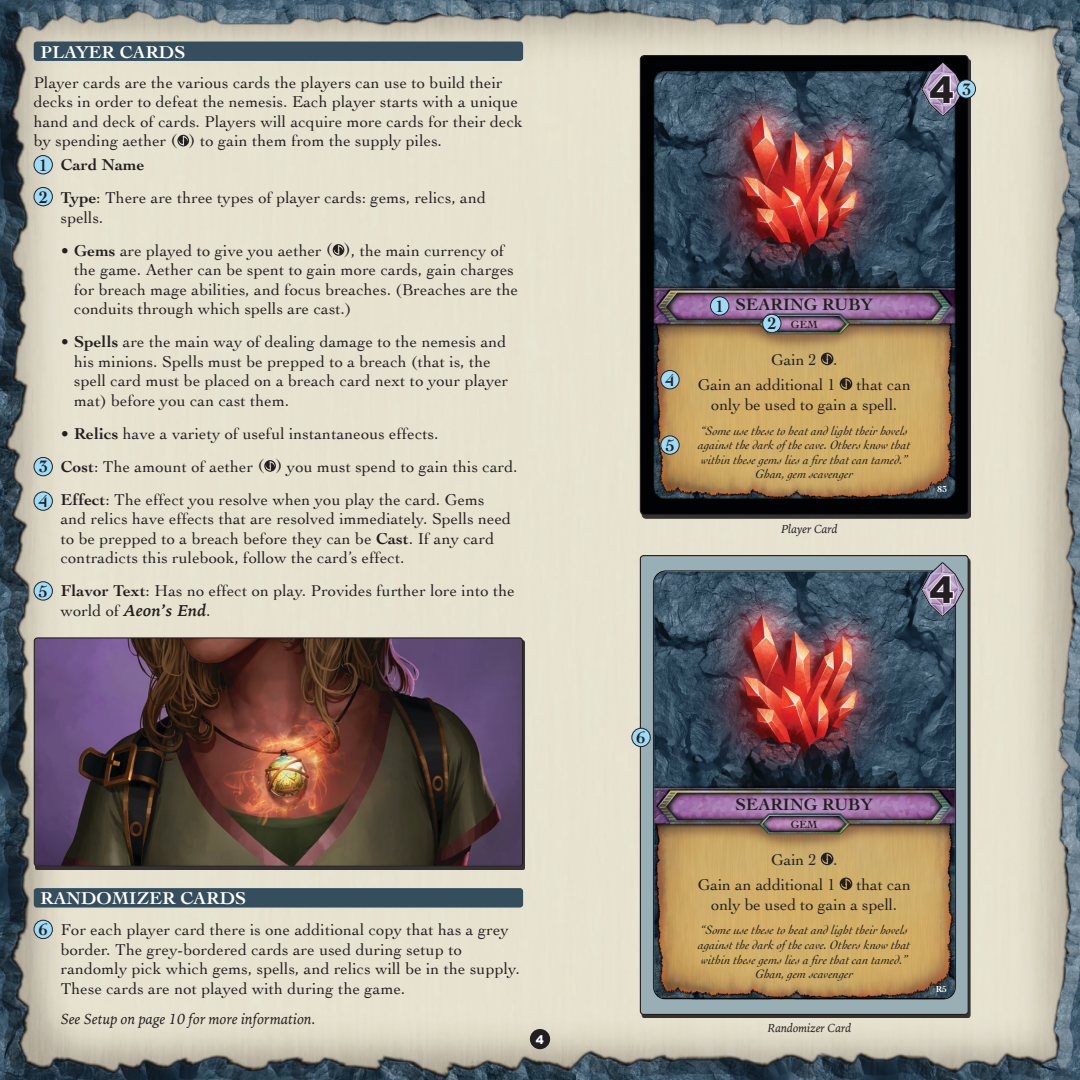
<style>
.page{position:relative;width:1080px;height:1080px;background:#fff}
.page>*{position:absolute;margin:0;border:0;box-sizing:border-box;transform-origin:0 0}
.t1{font:900 36.45px "Arial";color:#231f20}
.t2{font:700 18px "Cochin";letter-spacing:.01em;color:#fff}
.t3{font:700 17.4px/32px "Cochin";color:#231f20}
.t4{font:700 17.25px "Cochin";color:#231f20}
.t5{font:16.5px/19.5px "Cochin";letter-spacing:.01em;color:#231f20}
.t6{font:700 16.5px "Cochin";letter-spacing:.01em;color:#231f20}
.t7{font:16.35px/24.9px "Cochin";color:#231f20;text-align:right}
.t8{font:italic 15px "Iowan Old Style";color:#231f20}
.t9{font:italic 12.75px/14.5px "Cochin";color:#231f20;text-align:center}
.t10{font:italic 12px "Iowan Old Style";color:#231f20}
.t11{font:900 12px "Arial";color:#fff}
.t12{font:700 10.95px "Cochin";color:#231f20}
.t13{font:700 9.15px "Cochin";color:#fff}
.s1{font-weight:700}
.s2{font-family:"Iowan Old Style";font-weight:700;font-style:italic}
</style>
<div class="page">
<img style="left:0;top:0;width:1080px;height:1080px">
<div style="left:530px;top:1029px;width:20px;height:20px;background:#231f20;border-radius:50%"></div>
<svg style="left:177px;top:135px;width:12px;height:11px"></svg>
<svg style="left:333px;top:244px;width:11px;height:12px"></svg>
<svg style="left:264px;top:460px;width:12px;height:12px"></svg>
<div style="left:34px;top:156px;width:18px;height:18px;background:#9ddcf9;border-radius:50%"></div>
<div style="left:34px;top:155px;width:19px;height:19px;border:1px solid #231f20;border-radius:50%"></div>
<div style="left:34px;top:187px;width:18px;height:19px;background:#9ddcf9;border-radius:50%"></div>
<div style="left:34px;top:187px;width:19px;height:19px;border:1px solid #231f20;border-radius:50%"></div>
<div style="left:34px;top:457px;width:18px;height:19px;background:#9ddcf9;border-radius:50%"></div>
<div style="left:34px;top:457px;width:19px;height:19px;border:1px solid #231f20;border-radius:50%"></div>
<div style="left:34px;top:492px;width:18px;height:18px;background:#9ddcf9;border-radius:50%"></div>
<div style="left:34px;top:492px;width:19px;height:19px;border:1px solid #231f20;border-radius:50%"></div>
<div style="left:34px;top:582px;width:18px;height:18px;background:#9ddcf9;border-radius:50%"></div>
<div style="left:34px;top:581px;width:19px;height:19px;border:1px solid #231f20;border-radius:50%"></div>
<div style="left:34px;top:920px;width:18px;height:19px;background:#9ddcf9;border-radius:50%"></div>
<div style="left:34px;top:920px;width:19px;height:19px;border:1px solid #231f20;border-radius:50%"></div>
<img style="left:640px;top:556px;width:327px;height:458px">
<svg style="left:929px;top:574px;width:26px;height:30px"></svg>
<svg style="left:821px;top:853px;width:12px;height:12px"></svg>
<svg style="left:840px;top:878px;width:12px;height:12px"></svg>
<div style="left:640px;top:555px;width:329px;height:460px;border:1px solid #231f20;border-radius:3px"></div>
<div style="left:632px;top:728px;width:18px;height:19px;background:#9ddcf9;border-radius:50%"></div>
<div style="left:632px;top:728px;width:19px;height:19px;border:1px solid #231f20;border-radius:50%"></div>
<img style="left:642px;top:57px;width:325px;height:456px">
<svg style="left:929px;top:74px;width:26px;height:31px"></svg>
<svg style="left:821px;top:353px;width:12px;height:12px"></svg>
<svg style="left:840px;top:378px;width:12px;height:12px"></svg>
<div style="left:640px;top:55px;width:329px;height:460px;border:1px solid #231f20;border-radius:4px"></div>
<div style="left:710px;top:297px;width:19px;height:18px;background:#9ddcf9;border-radius:50%"></div>
<div style="left:710px;top:296px;width:19px;height:19px;border:1px solid #231f20;border-radius:50%"></div>
<div style="left:763px;top:314px;width:18px;height:19px;background:#9ddcf9;border-radius:50%"></div>
<div style="left:762px;top:314px;width:19px;height:19px;border:1px solid #231f20;border-radius:50%"></div>
<div style="left:957px;top:80px;width:19px;height:18px;background:#9ddcf9;border-radius:50%"></div>
<div style="left:957px;top:79px;width:19px;height:19px;border:1px solid #231f20;border-radius:50%"></div>
<div style="left:661px;top:370px;width:18px;height:19px;background:#9ddcf9;border-radius:50%"></div>
<div style="left:661px;top:370px;width:18px;height:19px;border:1px solid #231f20;border-radius:50%"></div>
<div style="left:661px;top:436px;width:18px;height:18px;background:#9ddcf9;border-radius:50%"></div>
<div style="left:661px;top:436px;width:18px;height:19px;border:1px solid #231f20;border-radius:50%"></div>
<img style="left:34px;top:638px;width:489px;height:228px">
<div style="left:34px;top:637px;width:489px;height:230px;border:1px solid #231f20;border-radius:3px"></div>
<div style="left:34px;top:42px;width:489px;height:19px;background:#344e5e;border-radius:3px"></div>
<div style="left:34px;top:888px;width:489px;height:20px;background:#344e5e;border-radius:3px"></div>
<p class="t2" style="left:40px;top:40px;width:147px">PLAYER CARDS</p>
<p class="t5" style="left:34px;top:72px;width:491px">Player cards are the various cards the players can use to build their decks in order to defeat the nemesis. Each player starts with a unique hand and deck of cards. Players will acquire more cards for their deck by spending aether ( ) to gain them from the supply piles.</p>
<p class="t6" style="left:61px;top:154px;width:85px">Card Name</p>
<p class="t5" style="left:61px;top:187px;width:427px"><span class="s1">Type</span>: There are three types of player cards: gems, relics, and spells.</p>
<p class="t5" style="left:74px;top:240px;width:446px;text-indent:-14px">• <span class="s1">Gems</span> are played to give you aether ( ), the main currency of the game. Aether can be spent to gain more cards, gain charges for breach mage abilities, and focus breaches. (Breaches are the conduits through which spells are cast.)</p>
<p class="t5" style="left:74px;top:331px;width:436px;text-indent:-14px">• <span class="s1">Spells</span> are the main way of dealing damage to the nemesis and his minions. Spells must be prepped to a breach (that is, the spell card must be placed on a breach card next to your player mat) before you can cast them.</p>
<p class="t5" style="left:61px;top:423px;width:379px">• <span class="s1">Relics</span> have a variety of useful instantaneous effects.</p>
<p class="t5" style="left:61px;top:456px;width:458px"><span class="s1">Cost</span>: The amount of aether ( ) you must spend to gain this card.</p>
<p class="t5" style="left:61px;top:489px;width:452px"><span class="s1">Effect</span>: The effect you resolve when you play the card. Gems and relics have effects that are resolved immediately. Spells need to be prepped to a breach before they can be <span class="s1">Cast</span>. If any card contradicts this rulebook, follow the card’s effect.</p>
<p class="t5" style="left:61px;top:580px;width:456px"><span class="s1">Flavor Text</span>: Has no effect on play. Provides further lore into the world of <span class="s2">Aeon’s End</span>.</p>
<p class="t3" style="left:39px;top:148px;width:11px">1<br>2</p>
<p class="t3" style="left:39px;top:449px;width:11px;line-height:34.5px">3<br>4</p>
<p class="t3" style="left:39px;top:574px;width:11px">5</p>
<p class="t2" style="left:40px;top:886px;width:207px">RANDOMIZER CARDS</p>
<p class="t3" style="left:39px;top:913px;width:11px">6</p>
<p class="t5" style="left:61px;top:919px;width:461px">For each player card there is one additional copy that has a grey border. The grey-bordered cards are used during setup to randomly pick which gems, spells, and relics will be in the supply.<br>These cards are not played with during the game.</p>
<p class="t8" style="left:61px;top:1006px;width:257px">See Setup on page 10 for more information.</p>
<p class="t11" style="left:536px;top:1031px;width:10px">4</p>
<p class="t1" style="left:930px;top:63px;width:26px">4</p>
<p class="t3" style="left:962px;top:72px;width:11px">3</p>
<p class="t3" style="left:665px;top:363px;width:11px">4</p>
<p class="t3" style="left:666px;top:428px;width:11px">5</p>
<p class="t3" style="left:716px;top:289px;width:11px">1</p>
<p class="t4" style="left:736px;top:293px;width:139px">SEARING RUBY</p>
<p class="t3" style="left:768px;top:307px;width:11px">2</p>
<p class="t12" style="left:791px;top:317px;width:28px">GEM</p>
<p class="t7" style="left:698px;top:347px;width:141px">Gain 2 .<br>Gain an additional 1</p>
<p class="t7" style="left:711px;top:374px;width:201px;line-height:19.6px;text-align:left;text-indent:145px">that can only be used to gain a spell.</p>
<p class="t9" style="left:698px;top:422px;width:214px">“Some use these to heat and light their hovels against the dark of the cave. Others know that within these gems lies a fire that can tamed.” Ghan, gem scavenger</p>
<p class="t10" style="left:781px;top:518px;width:58px">Player Card</p>
<p class="t13" style="left:938px;top:483px;width:11px">83</p>
<p class="t1" style="left:930px;top:563px;width:26px">4</p>
<p class="t3" style="left:637px;top:721px;width:11px">6</p>
<p class="t4" style="left:736px;top:793px;width:139px">SEARING RUBY</p>
<p class="t12" style="left:791px;top:817px;width:28px">GEM</p>
<p class="t7" style="left:698px;top:847px;width:141px">Gain 2 .<br>Gain an additional 1</p>
<p class="t7" style="left:711px;top:874px;width:201px;line-height:19.6px;text-align:left;text-indent:145px">that can only be used to gain a spell.</p>
<p class="t9" style="left:698px;top:922px;width:214px">“Some use these to heat and light their hovels against the dark of the cave. Others know that within these gems lies a fire that can tamed.” Ghan, gem scavenger</p>
<p class="t10" style="left:768px;top:1017px;width:85px">Randomizer Card</p>
<p class="t13" style="left:936px;top:983px;width:13px">R5</p>
</div>
